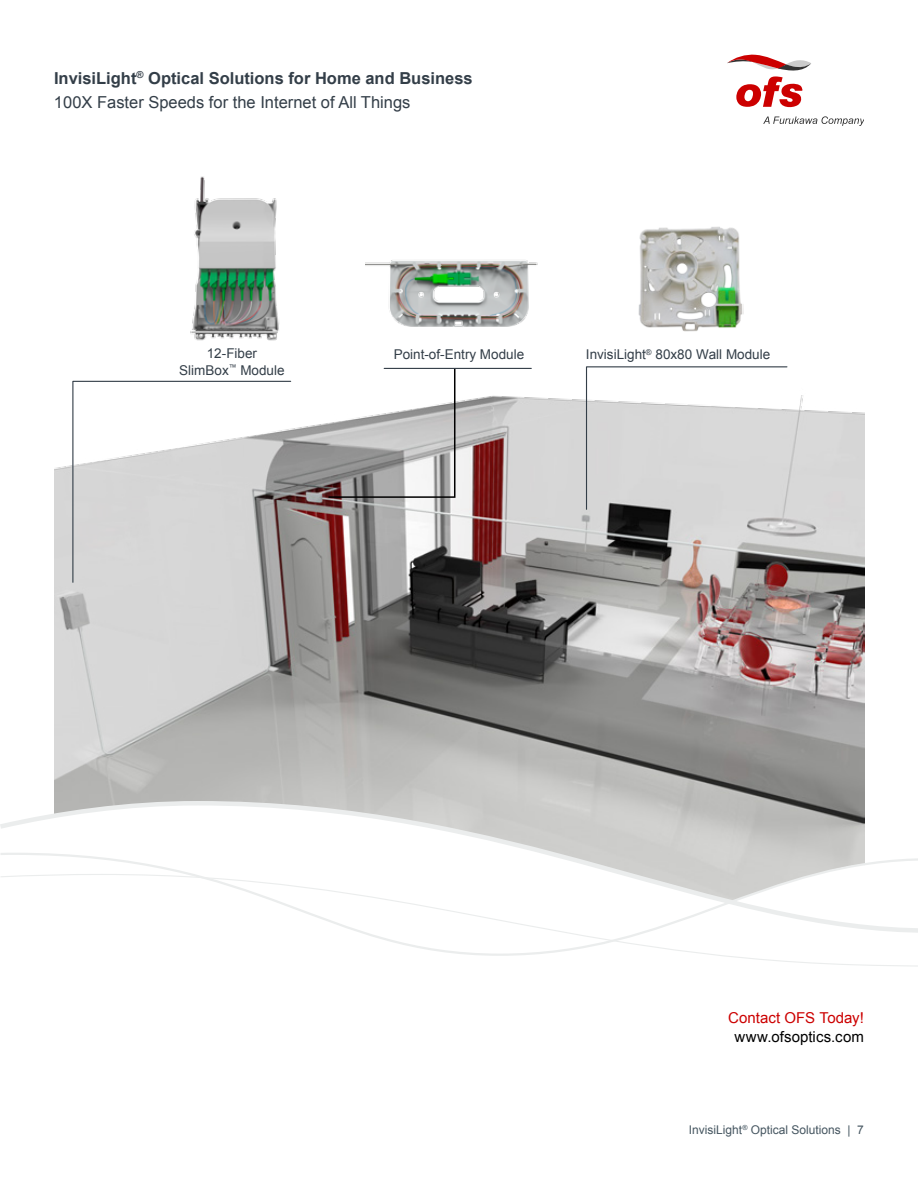
<style>
.page{position:relative;width:918px;height:1188px;background:#fff}
.page>*{position:absolute;margin:0;border:0;box-sizing:border-box;transform-origin:0 0}
.t1{font:700 16.5px/24.3px "Arial";color:#333e48}
.t2{font:15px "Arial";letter-spacing:.005em;color:#000}
.t3{font:15px "Arial";letter-spacing:.005em;color:#c00}
.t4{font:13.5px "Arial";color:#333e48}
.t5{font:12px "Arial";color:#455560}
.s1{font-weight:400}
</style>
<div class="page">
<img style="left:54px;top:395px;width:810px;height:396px">
<svg style="left:54px;top:791px;width:811px;height:8px;background:#b5b5b4"></svg>
<svg style="left:0;top:799px;width:865px;height:53px"></svg>
<svg style="left:0;top:852px;width:918px;height:21px"></svg>
<svg style="left:1px;top:873px;width:917px;height:94px"></svg>
<img style="left:190px;top:176px;width:89px;height:165px">
<img style="left:366px;top:260px;width:172px;height:67px">
<img style="left:638px;top:226px;width:105px;height:106px">
<svg style="left:72px;top:380px;width:220px;height:203px"></svg>
<hr style="left:384px;top:368px;width:147px;height:1px;background:#333e48">
<svg style="left:327px;top:367px;width:129px;height:132px"></svg>
<svg style="left:585px;top:366px;width:203px;height:144px"></svg>
<svg style="left:763px;top:116px;width:101px;height:10px"></svg>
<svg style="left:727px;top:54px;width:84px;height:54px"></svg>
<p class="t1" style="left:54px;top:66px;width:420px">InvisiLight<sup>®</sup> Optical Solutions for Home and Business<br><span class="s1">100X Faster Speeds for the Internet of All Things</span></p>
<p class="t4" style="left:207px;top:345px;width:52px">12-Fiber</p>
<p class="t4" style="left:394px;top:346px;width:132px">Point-of-Entry Module</p>
<p class="t4" style="left:179px;top:361px;width:107px">SlimBox<sup>™</sup> Module</p>
<p class="t4" style="left:586px;top:346px;width:186px">InvisiLight<sup>®</sup> 80x80 Wall Module</p>
<p class="t3" style="left:728px;top:1007px;width:137px">Contact OFS Today!</p>
<p class="t2" style="left:734px;top:1027px;width:131px">www.ofsoptics.com</p>
<p class="t5" style="left:689px;top:1122px;width:177px">InvisiLight<sup>®</sup> Optical Solutions | 7</p>
</div>
